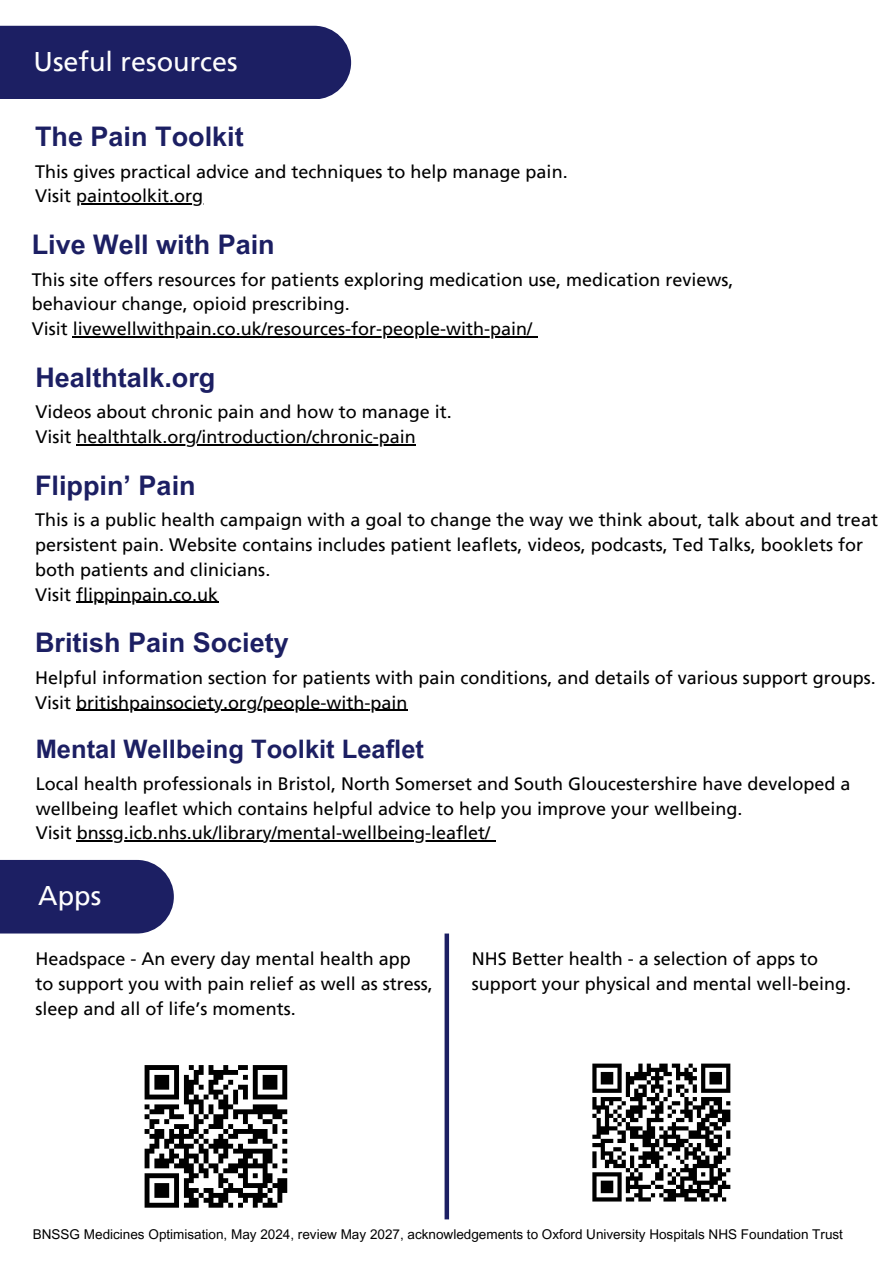
<style>
.page{position:relative;width:894px;height:1264px;background:#fff}
.page>*{position:absolute;margin:0;border:0;box-sizing:border-box;transform-origin:0 0}
.t1{font:700 27px "Arial MT Pro";color:#1c1f63}
.t2{font:27px "Frutiger";color:#fefefe}
.t3{font:700 25.5px "Arial MT Pro";color:#1c1f63}
.t4{font:18px/24.8px "Frutiger";color:#000}
.t5{font:13.5px "Arial MT Pro";color:#000}
</style>
<div class="page">
<div style="left:0;top:26px;width:351px;height:73px;background:#1c1f63"></div>
<svg style="left:144px;top:1065px;width:144px;height:143px"></svg>
<svg style="left:592px;top:1063px;width:139px;height:139px"></svg>
<hr style="left:76px;top:203px;width:127px;height:2px;background:#000">
<hr style="left:73px;top:336px;width:459px;height:1px;background:#000">
<hr style="left:76px;top:709px;width:331px;height:2px;background:#000">
<hr style="left:76px;top:602px;width:142px;height:1px;background:#000">
<hr style="left:76px;top:444px;width:339px;height:1px;background:#000">
<hr style="left:77px;top:840px;width:413px;height:1px;background:#000">
<div style="left:0;top:860px;width:174px;height:73px;background:#1c1f63"></div>
<div style="left:444px;top:933px;width:5px;height:286px;background:#1c1f63"></div>
<p class="t2" style="left:34px;top:46px;width:206px">Useful resources</p>
<h1 class="t1" style="left:35px;top:126px;width:210px">The Pain Toolkit</h1>
<h1 class="t4" style="left:35px;top:159px;width:534px">This gives practical advice and techniques to help manage pain.<br>Visit paintoolkit.org</h1>
<h2 class="t1" style="left:32px;top:234px;width:244px">Live Well with Pain</h2>
<h2 class="t4" style="left:32px;top:267px;width:703px">This site offers resources for patients exploring medication use, medication reviews, behaviour change, opioid prescribing.<br>Visit livewellwithpain.co.uk/resources-for-people-with-pain/</h2>
<h1 class="t1" style="left:35px;top:367px;width:181px">Healthtalk.org</h1>
<h1 class="t4" style="left:35px;top:400px;width:418px">Videos about chronic pain and how to manage it.<br>Visit healthtalk.org/introduction/chronic-pain</h1>
<h2 class="t1" style="left:35px;top:475px;width:162px">Flippin’ Pain</h2>
<h2 class="t4" style="left:35px;top:508px;width:844px">This is a public health campaign with a goal to change the way we think about, talk about and treat persistent pain. Website contains includes patient leaflets, videos, podcasts, Ted Talks, booklets for both patients and clinicians.<br>Visit flippinpain.co.uk</h2>
<h2 class="t1" style="left:35px;top:633px;width:255px">British Pain Society</h2>
<h2 class="t4" style="left:35px;top:665px;width:842px">Helpful information section for patients with pain conditions, and details of various support groups.<br>Visit britishpainsociety.org/people-with-pain</h2>
<p class="t3" style="left:36px;top:739px;width:390px">Mental Wellbeing Toolkit Leaflet</p>
<p class="t4" style="left:36px;top:771px;width:816px">Local health professionals in Bristol, North Somerset and South Gloucestershire have developed a wellbeing leaflet which contains helpful advice to help you improve your wellbeing.<br>Visit bnssg.icb.nhs.uk/library/mental-wellbeing-leaflet/</p>
<h1 class="t2" style="left:38px;top:879px;width:64px">Apps</h1>
<h2 class="t4" style="left:35px;top:946px;width:399px">Headspace - An every day mental health app to support you with pain relief as well as stress, sleep and all of life’s moments.</h2>
<p class="t4" style="left:471px;top:946px;width:381px">NHS Better health - a selection of apps to support your physical and mental well-being.</p>
<p class="t5" style="left:33px;top:1229px;width:811px">BNSSG Medicines Optimisation, May 2024, review May 2027, acknowledgements to Oxford University Hospitals NHS Foundation Trust</p>
</div>
